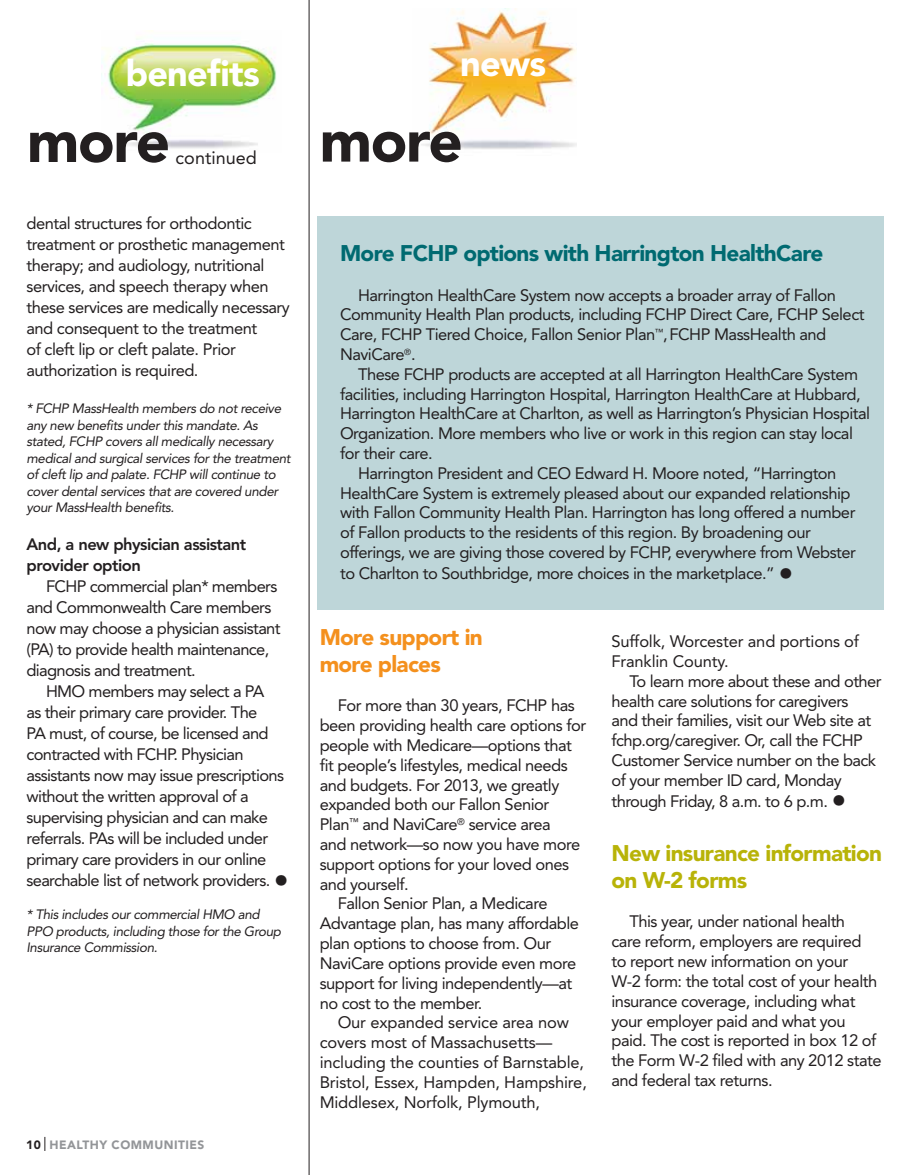
<style>
.page{position:relative;width:912px;height:1175px;background:#fff}
.page>*{position:absolute;margin:0;border:0;box-sizing:border-box;transform-origin:0 0}
.t1{font:900 60px "Avenir";letter-spacing:-.02em;color:#231f20}
.t2{font:900 36px "Avenir";letter-spacing:-.02em;color:#fff}
.t3{font:900 22.5px "Avenir";letter-spacing:-.03em;color:#006a71}
.t4{font:900 22.5px/27px "Avenir";letter-spacing:-.03em;color:#b8b308}
.t5{font:900 22.5px/27px "Avenir";letter-spacing:-.03em;color:#f4901d}
.t6{font:18px "Avenir";color:#231f20}
.t7{font:16.5px/21px "Avenir";letter-spacing:-.03em;color:#231f20}
.t8{font:16.5px/19.8px "Avenir";letter-spacing:-.01em;color:#231f20}
.t9{font:800 16.5px/21px "Avenir";letter-spacing:-.03em;color:#221e1f}
.t10{font:italic 13.5px/16.5px "Avenir";letter-spacing:-.03em;color:#231f20}
.t11{font:900 12px "Avenir";letter-spacing:.04em;color:#939598}
.s1{color:#231f20}
.s2{font-size:30px}
</style>
<div class="page">
<img style="left:421px;top:9px;width:155px;height:140px">
<svg style="left:45px;top:1137px;width:1px;height:13px"></svg>
<hr style="left:309px;top:0;width:1px;height:1174px;background:#231f20">
<img style="left:104px;top:30px;width:172px;height:119px">
<div style="left:317px;top:216px;width:566px;height:393px;background:#bed6d9"></div>
<h2 class="t2" style="left:125px;top:52px;width:136px">benefits</h2>
<h1 class="t1" style="left:27px;top:105px;width:144px">more</h1>
<p class="t6" style="left:175px;top:147px;width:83px">continued</p>
<p class="t7" style="left:26px;top:213px;width:265px">dental structures for orthodontic treatment or prosthetic management therapy; and audiology, nutritional services, and speech therapy when these services are medically necessary and consequent to the treatment<br>of cleft lip or cleft palate. Prior authorization is required.</p>
<p class="t10" style="left:26px;top:400px;width:266px">* FCHP MassHealth members do not receive any new benefits under this mandate. As stated, FCHP covers all medically necessary medical and surgical services for the treatment of cleft lip and palate. FCHP will continue to cover dental services that are covered under your MassHealth benefits.</p>
<p class="t9" style="left:26px;top:533px;width:221px"><span class="s1">And, a new</span> physician assistant provider option</p>
<p class="t7" style="left:26px;top:576px;width:255px;text-indent:20px">FCHP commercial plan* members and Commonwealth Care members now may choose a physician assistant (PA) to provide health maintenance, diagnosis and treatment.</p>
<p class="t7" style="left:26px;top:681px;width:264px;text-indent:20px">HMO members may select a PA<br>as their primary care provider. The<br>PA must, of course, be licensed and contracted with FCHP. Physician assistants now may issue prescriptions without the written approval of a supervising physician and can make referrals. PAs will be included under primary care providers in our online searchable list of network providers. <span class="s2">•</span></p>
<p class="t10" style="left:26px;top:906px;width:256px">* This includes our commercial HMO and<br>PPO products, including those for the Group<br>Insurance Commission.</p>
<p class="t11" style="left:26px;top:1137px;width:180px"><span class="s1">10</span> HEALTHY COMMUNITIES</p>
<h2 class="t2" style="left:460px;top:41px;width:87px">news</h2>
<h1 class="t1" style="left:319px;top:104px;width:144px">more</h1>
<h3 class="t3" style="left:340px;top:239px;width:484px">More FCHP options with Harrington HealthCare</h3>
<p class="t7" style="left:340px;top:285px;width:526px;line-height:19.8px;text-indent:18px">Harrington HealthCare System now accepts a broader array of Fallon Community Health Plan products, including FCHP Direct Care, FCHP Select Care, FCHP Tiered Choice, Fallon Senior Plan<sup>™</sup>,FCHP MassHealth and NaviCare<sup>®</sup>.</p>
<p class="t7" style="left:358px;top:364px;width:501px">These FCHP products are accepted at all Harrington HealthCare System</p>
<p class="t7" style="left:340px;top:383px;width:522px">facilities, including Harrington Hospital, Harrington HealthCare at Hubbard,</p>
<p class="t7" style="left:340px;top:403px;width:531px">Harrington HealthCare at Charlton, as well as Harrington’s Physician Hospital</p>
<p class="t7" style="left:340px;top:423px;width:514px">Organization. More members who live or work in this region can stay local</p>
<p class="t7" style="left:340px;top:443px;width:94px">for their care.</p>
<p class="t7" style="left:358px;top:463px;width:480px">Harrington President and CEO Edward H. Moore noted, “Harrington</p>
<p class="t7" style="left:340px;top:482px;width:512px">HealthCare System is extremely pleased about our expanded relationship</p>
<p class="t7" style="left:340px;top:502px;width:517px">with Fallon Community Health Plan. Harrington has long offered a number</p>
<p class="t7" style="left:340px;top:522px;width:472px">of Fallon products to the residents of this region. By broadening our</p>
<p class="t7" style="left:340px;top:542px;width:517px">offerings, we are giving those covered by FCHP, everywhere from Webster</p>
<p class="t7" style="left:340px;top:563px;width:455px">to Charlton to Southbridge, more choices in the marketplace.” <span class="s2">•</span></p>
<h3 class="t5" style="left:319px;top:623px;width:164px">More support in more places</h3>
<p class="t7" style="left:337px;top:695px;width:238px">For more than 30 years, FCHP has</p>
<p class="t7" style="left:319px;top:715px;width:268px">been providing health care options for</p>
<p class="t7" style="left:319px;top:735px;width:254px">people with Medicare—options that</p>
<p class="t7" style="left:319px;top:754px;width:250px">fit people’s lifestyles, medical needs</p>
<p class="t7" style="left:319px;top:774px;width:241px">and budgets. For 2013, we greatly</p>
<p class="t7" style="left:319px;top:794px;width:231px">expanded both our Fallon Senior</p>
<p class="t7" style="left:319px;top:814px;width:232px">Plan<sup>™</sup> and NaviCare<sup>®</sup> service area</p>
<p class="t7" style="left:319px;top:834px;width:262px">and network—so now you have more</p>
<p class="t7" style="left:319px;top:853px;width:251px">support options for your loved ones</p>
<p class="t7" style="left:319px;top:873px;width:91px">and yourself.</p>
<p class="t7" style="left:337px;top:893px;width:211px">Fallon Senior Plan, a Medicare</p>
<p class="t7" style="left:319px;top:913px;width:261px">Advantage plan, has many affordable</p>
<p class="t7" style="left:319px;top:933px;width:233px">plan options to choose from. Our</p>
<p class="t7" style="left:319px;top:952px;width:258px">NaviCare options provide even more</p>
<p class="t7" style="left:319px;top:972px;width:254px">support for living independently—at</p>
<p class="t7" style="left:319px;top:992px;width:164px">no cost to the member.</p>
<p class="t8" style="left:337px;top:1012px;width:233px">Our expanded service area now</p>
<p class="t8" style="left:319px;top:1032px;width:234px">covers most of Massachusetts—</p>
<p class="t8" style="left:319px;top:1052px;width:266px">including the counties of Barnstable,</p>
<p class="t8" style="left:319px;top:1072px;width:269px">Bristol, Essex, Hampden, Hampshire,</p>
<p class="t8" style="left:319px;top:1092px;width:222px">Middlesex, Norfolk, Plymouth,</p>
<p class="t8" style="left:611px;top:631px;width:249px">Suffolk, Worcester and portions of<br>Franklin County.</p>
<p class="t7" style="left:611px;top:671px;width:271px;line-height:20px;text-indent:18px">To learn more about these and other health care solutions for caregivers<br>and their families, visit our Web site at fchp.org/caregiver. Or, call the FCHP Customer Service number on the back of your member ID card, Monday through Friday, 8 a.m. to 6 p.m. <span class="s2">•</span></p>
<h3 class="t4" style="left:611px;top:839px;width:272px">New insurance information on W-2 forms</h3>
<p class="t7" style="left:611px;top:912px;width:271px;line-height:19.8px;text-indent:18px">This year, under national health<br>care reform, employers are required<br>to report new information on your W-2 form: the total cost of your health insurance coverage, including what your employer paid and what you paid. The cost is reported in box 12 of the Form W-2 filed with any 2012 state and federal tax returns.</p>
</div>
